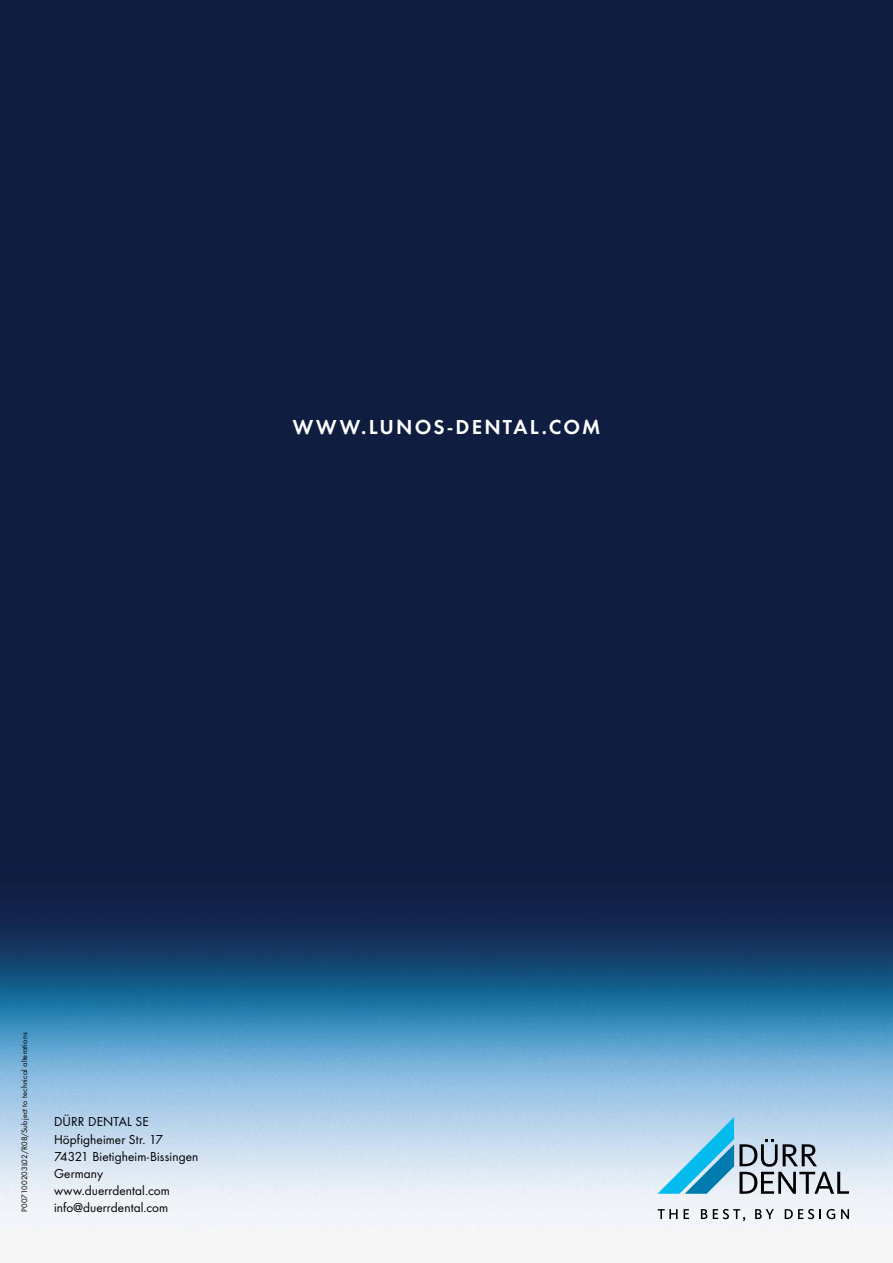
<style>
.page{position:relative;width:893px;height:1263px;background:#fff}
.page>*{position:absolute;margin:0;border:0;box-sizing:border-box;transform-origin:0 0}
.t1{font:21px "Futura Dem";letter-spacing:.1em;color:#fff}
.t2{font:13.5px/17.1px "Futura Boo";letter-spacing:.01em;color:#000}
.t3{font:8.25px "Futura Boo";letter-spacing:.02em;color:#000}
</style>
<div class="page">
<img style="left:0;top:0;width:893px;height:1233px">
<svg style="left:658px;top:1209px;width:20px;height:10px"></svg>
<svg style="left:684px;top:1209px;width:5px;height:10px"></svg>
<svg style="left:701px;top:1209px;width:6px;height:10px"></svg>
<svg style="left:713px;top:1209px;width:32px;height:12px"></svg>
<svg style="left:755px;top:1209px;width:19px;height:10px"></svg>
<svg style="left:785px;top:1209px;width:50px;height:10px"></svg>
<svg style="left:841px;top:1209px;width:8px;height:10px"></svg>
<svg style="left:657px;top:1117px;width:192px;height:77px;background:#9ac0d5"></svg>
<h1 class="t1" style="left:293px;top:411px;width:309px">WWW.LUNOS-DENTAL.COM</h1>
<p class="t3" style="left:19px;top:1212px;width:181px;rotate:-90deg">P007100203L02/R08/Subject to technical alterations</p>
<p class="t2" style="left:54px;top:1113px;width:146px">DÜRR DENTAL SE<br>Höpfigheimer Str. 17<br>74321 Bietigheim-Bissingen<br>Germany www.duerrdental.com</p>
<p class="t2" style="left:54px;top:1198px;width:116px">info@duerrdental.com</p>
</div>
